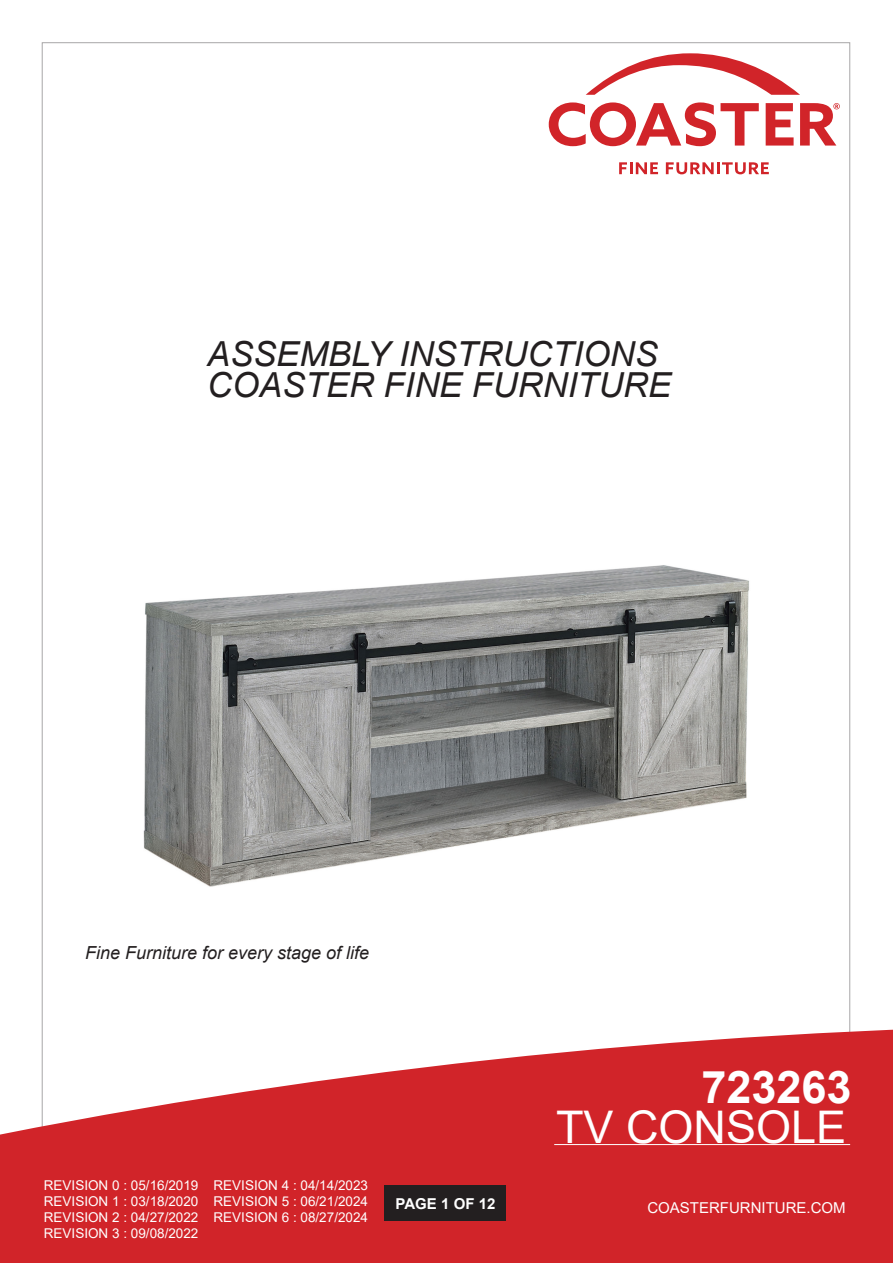
<style>
.page{position:relative;width:893px;height:1263px;background:#fff}
.page>*{position:absolute;margin:0;border:0;box-sizing:border-box;transform-origin:0 0}
.t1{font:45px "Arial";color:#fff}
.t2{font:700 45px "Arial";color:#fff}
.t3{font:italic 34.5px/31px "Arial";color:#231f20}
.t4{font:italic 18px "Arial";color:#231f20}
.t5{font:15px "Arial";color:#fff}
.t6{font:700 15px "Arial";color:#fff}
.t7{font:13.5px/16.2px "Arial";color:#fff;text-align:justify}
</style>
<div class="page">
<svg style="left:0;top:1024px;width:893px;height:239px;fill:#d12429"></svg>
<div style="left:385px;top:1185px;width:121px;height:36px;background:#231f20"></div>
<svg style="left:619px;top:162px;width:39px;height:12px"></svg>
<svg style="left:666px;top:162px;width:103px;height:12px"></svg>
<svg style="left:586px;top:53px;width:214px;height:42px"></svg>
<svg style="left:549px;top:102px;width:210px;height:44px"></svg>
<svg style="left:800px;top:103px;width:40px;height:43px"></svg>
<svg style="left:766px;top:103px;width:28px;height:43px"></svg>
<hr style="left:554px;top:1144px;width:296px;height:1px;background:#fff">
<img style="left:143px;top:565px;width:606px;height:322px">
<h2 class="t3" style="left:207px;top:339px;width:465px">ASSEMBLY INSTRUCTIONS<br>COASTER FINE FURNITURE</h2>
<h3 class="t4" style="left:85px;top:941px;width:286px">Fine Furniture for every stage of life</h3>
<p class="t7" style="left:44px;top:1177px;width:156px">REVISION 0 : 05/16/2019<br>REVISION 1 : 03/18/2020<br>REVISION 2 : 04/27/2022<br>REVISION 3 : 09/08/2022</p>
<p class="t7" style="left:213px;top:1176px;width:156px">REVISION 4 : 04/14/2023<br>REVISION 5 : 06/21/2024<br>REVISION 6 : 08/27/2024</p>
<p class="t6" style="left:396px;top:1193px;width:101px">PAGE 1 OF 12</p>
<h1 class="t2" style="left:701px;top:1055px;width:152px">723263</h1>
<h1 class="t1" style="left:556px;top:1096px;width:292px">TV CONSOLE</h1>
<p class="t5" style="left:647px;top:1197px;width:200px">COASTERFURNITURE.COM</p>
</div>
